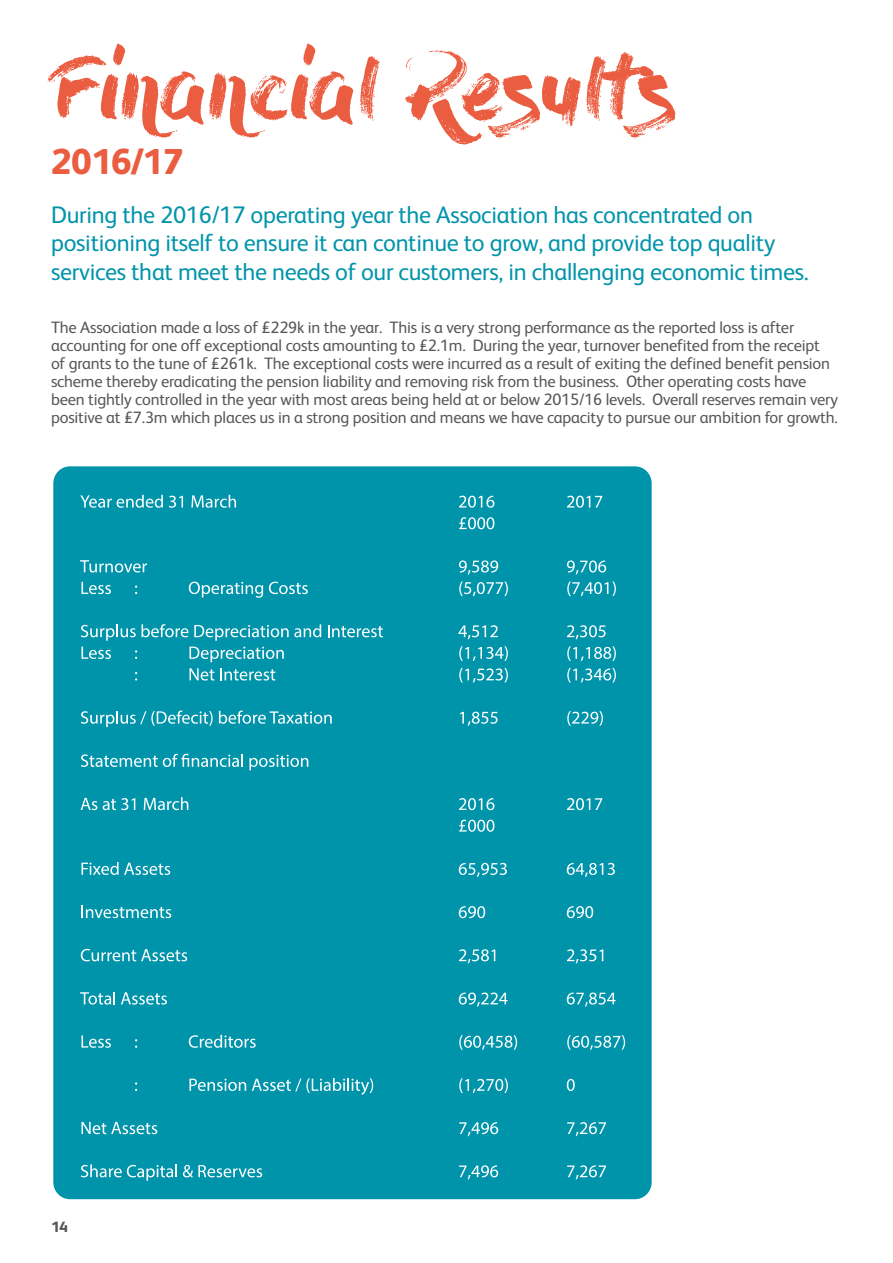
<style>
.page{position:relative;width:893px;height:1263px;background:#fff}
.page>*{position:absolute;margin:0;border:0;box-sizing:border-box;transform-origin:0 0}
.t1{font:87px "Dry Brush";letter-spacing:-.03em;color:#eb5d40}
.t2{font:800 36px "FS Albert";letter-spacing:-.01em;color:#eb5d40}
.t3{font:24px/28.8px "FS Albert";letter-spacing:-.01em;color:#0094aa}
.t4{font:16.5px/18px "FS Albert";letter-spacing:-.01em;color:#575756}
.t5{font:800 15px "FS Albert";color:#575756}
</style>
<div class="page">
<div style="left:53px;top:466px;width:599px;height:733px;background:#0094aa;border-radius:17px"></div>
<svg style="left:80px;top:495px;width:83px;height:13px"></svg>
<svg style="left:169px;top:496px;width:14px;height:12px"></svg>
<svg style="left:191px;top:495px;width:45px;height:13px"></svg>
<svg style="left:459px;top:496px;width:35px;height:12px"></svg>
<svg style="left:567px;top:496px;width:35px;height:12px"></svg>
<svg style="left:459px;top:517px;width:35px;height:12px"></svg>
<svg style="left:80px;top:560px;width:67px;height:12px"></svg>
<svg style="left:459px;top:560px;width:39px;height:14px"></svg>
<svg style="left:567px;top:560px;width:39px;height:14px"></svg>
<svg style="left:81px;top:582px;width:30px;height:12px"></svg>
<svg style="left:189px;top:582px;width:74px;height:16px"></svg>
<svg style="left:269px;top:582px;width:39px;height:12px"></svg>
<svg style="left:459px;top:581px;width:49px;height:15px"></svg>
<svg style="left:567px;top:581px;width:49px;height:15px"></svg>
<svg style="left:328px;top:625px;width:55px;height:12px"></svg>
<svg style="left:458px;top:625px;width:40px;height:14px"></svg>
<svg style="left:567px;top:625px;width:39px;height:14px"></svg>
<svg style="left:81px;top:624px;width:240px;height:38px"></svg>
<svg style="left:459px;top:646px;width:49px;height:15px"></svg>
<svg style="left:567px;top:646px;width:49px;height:15px"></svg>
<svg style="left:189px;top:668px;width:25px;height:12px"></svg>
<svg style="left:220px;top:668px;width:55px;height:12px"></svg>
<svg style="left:459px;top:668px;width:49px;height:14px"></svg>
<svg style="left:567px;top:668px;width:49px;height:14px"></svg>
<svg style="left:81px;top:711px;width:132px;height:16px"></svg>
<svg style="left:219px;top:711px;width:113px;height:13px"></svg>
<svg style="left:460px;top:712px;width:38px;height:14px"></svg>
<svg style="left:567px;top:711px;width:36px;height:15px"></svg>
<svg style="left:81px;top:754px;width:162px;height:13px"></svg>
<svg style="left:249px;top:755px;width:59px;height:15px"></svg>
<svg style="left:81px;top:798px;width:16px;height:12px"></svg>
<svg style="left:103px;top:798px;width:32px;height:12px"></svg>
<svg style="left:144px;top:797px;width:44px;height:13px"></svg>
<svg style="left:459px;top:798px;width:35px;height:12px"></svg>
<svg style="left:567px;top:798px;width:35px;height:12px"></svg>
<svg style="left:459px;top:820px;width:35px;height:12px"></svg>
<svg style="left:81px;top:862px;width:89px;height:13px"></svg>
<svg style="left:459px;top:863px;width:48px;height:14px"></svg>
<svg style="left:567px;top:863px;width:48px;height:14px"></svg>
<svg style="left:81px;top:906px;width:90px;height:12px"></svg>
<svg style="left:459px;top:906px;width:26px;height:12px"></svg>
<svg style="left:567px;top:906px;width:26px;height:12px"></svg>
<svg style="left:81px;top:949px;width:106px;height:12px"></svg>
<svg style="left:459px;top:949px;width:36px;height:14px"></svg>
<svg style="left:567px;top:949px;width:36px;height:14px"></svg>
<svg style="left:80px;top:992px;width:35px;height:12px"></svg>
<svg style="left:121px;top:992px;width:46px;height:12px"></svg>
<svg style="left:459px;top:992px;width:49px;height:14px"></svg>
<svg style="left:567px;top:992px;width:49px;height:14px"></svg>
<svg style="left:81px;top:1035px;width:30px;height:13px"></svg>
<svg style="left:135px;top:1039px;width:2px;height:9px"></svg>
<svg style="left:189px;top:1035px;width:67px;height:13px"></svg>
<svg style="left:459px;top:1035px;width:58px;height:15px"></svg>
<svg style="left:567px;top:1035px;width:58px;height:15px"></svg>
<svg style="left:135px;top:1082px;width:2px;height:9px"></svg>
<svg style="left:189px;top:1078px;width:57px;height:13px"></svg>
<svg style="left:252px;top:1078px;width:121px;height:17px"></svg>
<svg style="left:459px;top:1078px;width:49px;height:15px"></svg>
<svg style="left:567px;top:1079px;width:8px;height:12px"></svg>
<svg style="left:81px;top:1122px;width:76px;height:12px"></svg>
<svg style="left:459px;top:1122px;width:39px;height:14px"></svg>
<svg style="left:567px;top:1122px;width:39px;height:14px"></svg>
<svg style="left:81px;top:1164px;width:96px;height:17px"></svg>
<svg style="left:183px;top:1165px;width:79px;height:12px"></svg>
<svg style="left:459px;top:1165px;width:39px;height:14px"></svg>
<svg style="left:567px;top:1165px;width:39px;height:14px"></svg>
<h1 class="t1" style="left:51px;top:38px;width:629px">Financial Results</h1>
<h2 class="t2" style="left:51px;top:136px;width:134px">2016/17</h2>
<h3 class="t3" style="left:51px;top:199px;width:759px">During the 2016/17 operating year the Association has concentrated on positioning itself to ensure it can continue to grow, and provide top quality services that meet the needs of our customers, in challenging economic times.</h3>
<p class="t4" style="left:51px;top:318px;width:788px">The Association made a loss of £229k in the year. This is a very strong performance as the reported loss is after accounting for one off exceptional costs amounting to £2.1m. During the year, turnover benefited from the receipt of grants to the tune of £261k. The exceptional costs were incurred as a result of exiting the defined benefit pension scheme thereby eradicating the pension liability and removing risk from the business. Other operating costs have been tightly controlled in the year with most areas being held at or below 2015/16 levels. Overall reserves remain very positive at £7.3m which places us in a strong position and means we have capacity to pursue our ambition for growth.</p>
<p class="t5" style="left:51px;top:1216px;width:18px">14</p>
</div>
